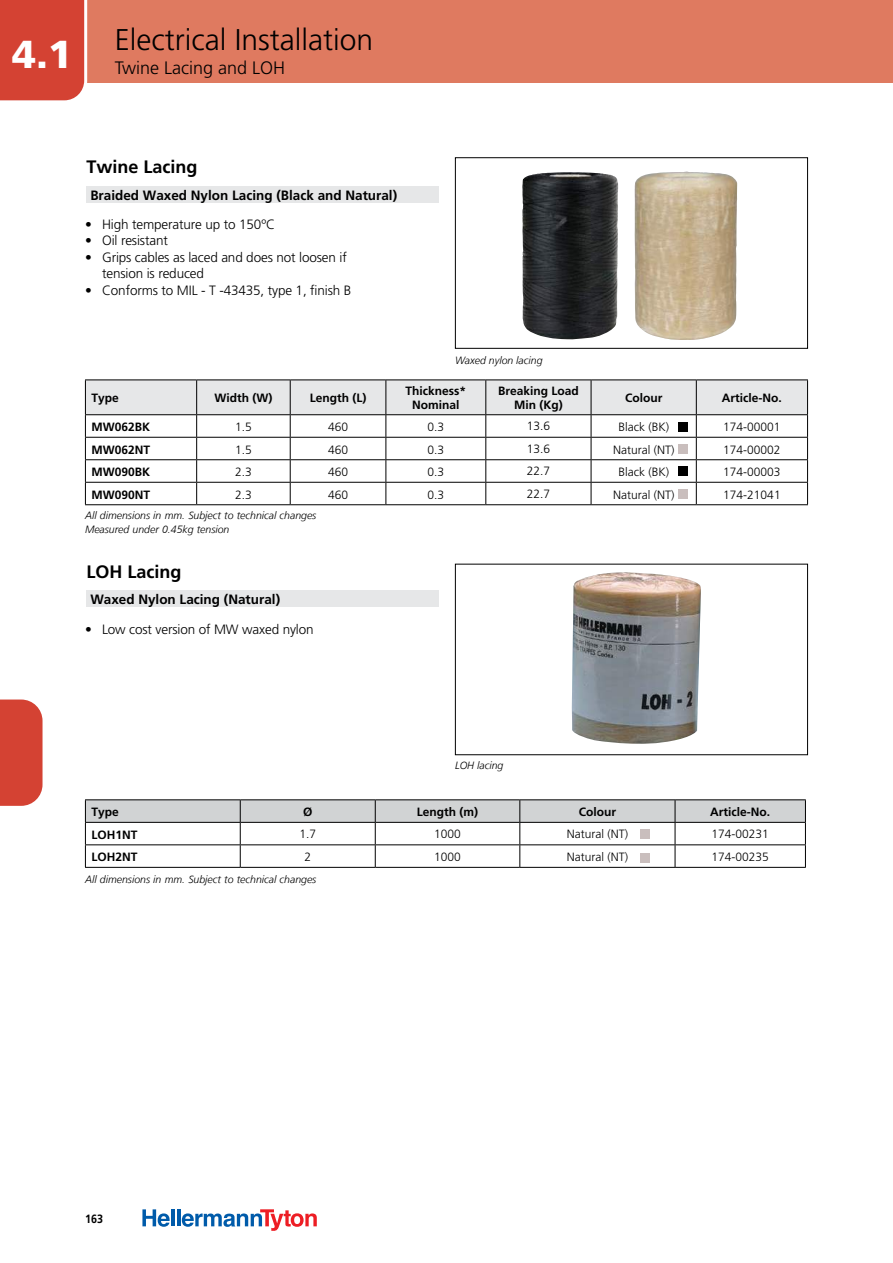
<style>
.page{position:relative;width:893px;height:1263px;background:#fff}
.page>*{position:absolute;margin:0;border:0;box-sizing:border-box;transform-origin:0 0}
.t1{font:300 30px "Frutiger";color:#000}
.t2{font:700 18px "Frutiger";color:#000}
.t3{font:300 18px "Frutiger";color:#000}
.t4{font:300 13.5px/16.5px "Frutiger";letter-spacing:-.01em;color:#000}
.t5{font:700 13.5px "Frutiger";color:#000}
.t6{font:300 12px "Frutiger";color:#000}
.t7{font:700 12px/13.5px "Frutiger";color:#000;text-align:center}
.t8{font:700 12px "Frutiger";color:#000;scale:.9 1}
.t9{font:italic 300 10.5px/13.5px "Frutiger LT";color:#000}
.s1{font-weight:400}
</style>
<div class="page">
<svg style="left:0;top:699px;width:43px;height:107px;background:#d64d3f"></svg>
<div style="left:455px;top:157px;width:353px;height:192px;border:1px solid #000"></div>
<img style="left:522px;top:172px;width:96px;height:167px">
<img style="left:635px;top:172px;width:102px;height:168px">
<div style="left:455px;top:564px;width:353px;height:191px;border:1px solid #000"></div>
<img style="left:572px;top:572px;width:129px;height:172px">
<div style="left:87px;top:0;width:806px;height:82px;background:#df7a60"></div>
<svg style="left:0;top:0;width:89px;height:101px;background:#d64c3e"></svg>
<svg style="left:142px;top:1209px;width:28px;height:18px"></svg>
<hr style="left:171px;top:1209px;width:3px;height:17px;background:#005baa">
<hr style="left:177px;top:1209px;width:3px;height:17px;background:#005baa">
<svg style="left:182px;top:1209px;width:135px;height:22px"></svg>
<div style="left:86px;top:186px;width:353px;height:16px;background:#e6e7e8"></div>
<div style="left:86px;top:591px;width:353px;height:16px;background:#e6e7e8"></div>
<hr style="left:85px;top:379px;width:112px;height:1px;background:#000">
<hr style="left:197px;top:379px;width:93px;height:1px;background:#000">
<hr style="left:290px;top:379px;width:96px;height:1px;background:#000">
<hr style="left:386px;top:379px;width:100px;height:1px;background:#000">
<hr style="left:486px;top:379px;width:105px;height:1px;background:#000">
<hr style="left:591px;top:379px;width:105px;height:1px;background:#000">
<hr style="left:696px;top:379px;width:112px;height:1px;background:#000">
<svg style="left:85px;top:380px;width:723px;height:124px"></svg>
<hr style="left:85px;top:504px;width:112px;height:1px;background:#000">
<hr style="left:197px;top:504px;width:93px;height:1px;background:#000">
<hr style="left:290px;top:504px;width:96px;height:1px;background:#000">
<hr style="left:386px;top:504px;width:100px;height:1px;background:#000">
<hr style="left:486px;top:504px;width:105px;height:1px;background:#000">
<hr style="left:591px;top:504px;width:105px;height:1px;background:#000">
<hr style="left:696px;top:504px;width:112px;height:1px;background:#000">
<hr style="left:85px;top:799px;width:155px;height:1px;background:#000">
<hr style="left:240px;top:799px;width:135px;height:1px;background:#000">
<hr style="left:375px;top:799px;width:145px;height:1px;background:#000">
<hr style="left:520px;top:799px;width:155px;height:1px;background:#000">
<hr style="left:675px;top:799px;width:131px;height:1px;background:#000">
<svg style="left:85px;top:800px;width:721px;height:67px"></svg>
<hr style="left:85px;top:867px;width:155px;height:1px;background:#000">
<hr style="left:240px;top:867px;width:135px;height:1px;background:#000">
<hr style="left:375px;top:867px;width:145px;height:1px;background:#000">
<hr style="left:520px;top:867px;width:155px;height:1px;background:#000">
<hr style="left:675px;top:867px;width:131px;height:1px;background:#000">
<div style="left:678px;top:422px;width:9px;height:10px;background:#000"></div>
<div style="left:678px;top:466px;width:9px;height:10px;background:#000"></div>
<div style="left:678px;top:444px;width:9px;height:10px;background:#c9bebd"></div>
<div style="left:640px;top:829px;width:9px;height:10px;background:#c9bebd"></div>
<div style="left:640px;top:853px;width:9px;height:10px;background:#c9bebd"></div>
<div style="left:678px;top:489px;width:9px;height:9px;background:#c9bebd"></div>
<h1 class="t1" style="left:115px;top:22px;width:260px">Electrical Installation</h1>
<h2 class="t3" style="left:12px;top:57px;width:274px"><sup>4.1</sup> Twine Lacing and LOH</h2>
<h2 class="t2" style="left:87px;top:156px;width:113px">Twine Lacing</h2>
<p class="t5" style="left:90px;top:187px;width:308px">Braided Waxed Nylon Lacing (Black and Natural)</p>
<p class="t4" style="left:85px;top:216px;width:192px"><span class="s1">•</span> High temperature up to 150ºC</p>
<p class="t4" style="left:85px;top:232px;width:84px"><span class="s1">•</span> Oil resistant</p>
<p class="t4" style="left:102px;top:249px;width:246px;text-indent:-17px"><span class="s1">•</span> Grips cables as laced and does not loosen if tension is reduced</p>
<p class="t4" style="left:85px;top:282px;width:268px"><span class="s1">•</span> Conforms to MIL - T -43435, type 1, finish B</p>
<p class="t9" style="left:455px;top:354px;width:89px">Waxed nylon lacing</p>
<p class="t7" style="left:91px;top:391px;width:29px">Type</p>
<p class="t7" style="left:214px;top:391px;width:59px">Width (W)</p>
<p class="t7" style="left:310px;top:391px;width:58px">Length (L)</p>
<p class="t7" style="left:405px;top:384px;width:62px">Thickness*<br>Nominal</p>
<p class="t7" style="left:498px;top:384px;width:82px">Breaking Load<br>Min (Kg)</p>
<p class="t7" style="left:625px;top:391px;width:39px">Colour</p>
<p class="t7" style="left:722px;top:391px;width:62px">Article-No.</p>
<p class="t7" style="left:91px;top:420px;width:60px">MW062BK</p>
<p class="t6" style="left:235px;top:420px;width:18px">1.5</p>
<p class="t6" style="left:328px;top:420px;width:22px">460</p>
<p class="t6" style="left:427px;top:420px;width:18px">0.3</p>
<p class="t6" style="left:527px;top:419px;width:25px">13.6</p>
<p class="t6" style="left:618px;top:420px;width:52px">Black (BK)</p>
<p class="t6" style="left:723px;top:420px;width:59px">174-00001</p>
<p class="t7" style="left:91px;top:443px;width:60px">MW062NT</p>
<p class="t6" style="left:235px;top:443px;width:18px">1.5</p>
<p class="t6" style="left:328px;top:443px;width:22px">460</p>
<p class="t6" style="left:427px;top:443px;width:18px">0.3</p>
<p class="t6" style="left:527px;top:442px;width:25px">13.6</p>
<p class="t6" style="left:613px;top:443px;width:63px">Natural (NT)</p>
<p class="t6" style="left:723px;top:443px;width:59px">174-00002</p>
<p class="t7" style="left:91px;top:465px;width:60px">MW090BK</p>
<p class="t6" style="left:235px;top:465px;width:18px">2.3</p>
<p class="t6" style="left:328px;top:465px;width:22px">460</p>
<p class="t6" style="left:428px;top:465px;width:18px">0.3</p>
<p class="t6" style="left:527px;top:464px;width:25px">22.7</p>
<p class="t6" style="left:618px;top:465px;width:52px">Black (BK)</p>
<p class="t6" style="left:723px;top:465px;width:59px">174-00003</p>
<p class="t7" style="left:91px;top:488px;width:60px">MW090NT</p>
<p class="t6" style="left:235px;top:488px;width:18px">2.3</p>
<p class="t6" style="left:328px;top:488px;width:22px">460</p>
<p class="t6" style="left:428px;top:488px;width:18px">0.3</p>
<p class="t6" style="left:527px;top:487px;width:25px">22.7</p>
<p class="t6" style="left:613px;top:488px;width:63px">Natural (NT)</p>
<p class="t6" style="left:723px;top:488px;width:59px">174-21041</p>
<p class="t9" style="left:85px;top:509px;width:233px">All dimensions in mm. Subject to technical changes<br>Measured under 0.45kg tension</p>
<h2 class="t2" style="left:87px;top:561px;width:97px">LOH Lacing</h2>
<p class="t5" style="left:90px;top:591px;width:191px">Waxed Nylon Lacing (Natural)</p>
<p class="t4" style="left:85px;top:620px;width:230px"><span class="s1">•</span> Low cost version of MW waxed nylon</p>
<p class="t9" style="left:455px;top:759px;width:50px">LOH lacing</p>
<p class="t7" style="left:91px;top:805px;width:29px">Type</p>
<p class="t7" style="left:303px;top:805px;width:11px">Ø</p>
<p class="t7" style="left:417px;top:805px;width:63px">Length (m)</p>
<p class="t7" style="left:579px;top:805px;width:39px">Colour</p>
<p class="t7" style="left:710px;top:805px;width:62px">Article-No.</p>
<p class="t7" style="left:91px;top:828px;width:48px">LOH1NT</p>
<p class="t6" style="left:299px;top:827px;width:18px">1.7</p>
<p class="t6" style="left:434px;top:827px;width:28px">1000</p>
<p class="t6" style="left:567px;top:827px;width:63px">Natural (NT)</p>
<p class="t6" style="left:712px;top:827px;width:59px">174-00231</p>
<p class="t7" style="left:91px;top:850px;width:48px">LOH2NT</p>
<p class="t6" style="left:304px;top:850px;width:8px">2</p>
<p class="t6" style="left:434px;top:850px;width:28px">1000</p>
<p class="t6" style="left:567px;top:850px;width:63px">Natural (NT)</p>
<p class="t6" style="left:712px;top:850px;width:59px">174-00235</p>
<p class="t9" style="left:85px;top:872px;width:233px">All dimensions in mm. Subject to technical changes</p>
<p class="t8" style="left:85px;top:1211px;width:22px">163</p>
</div>
